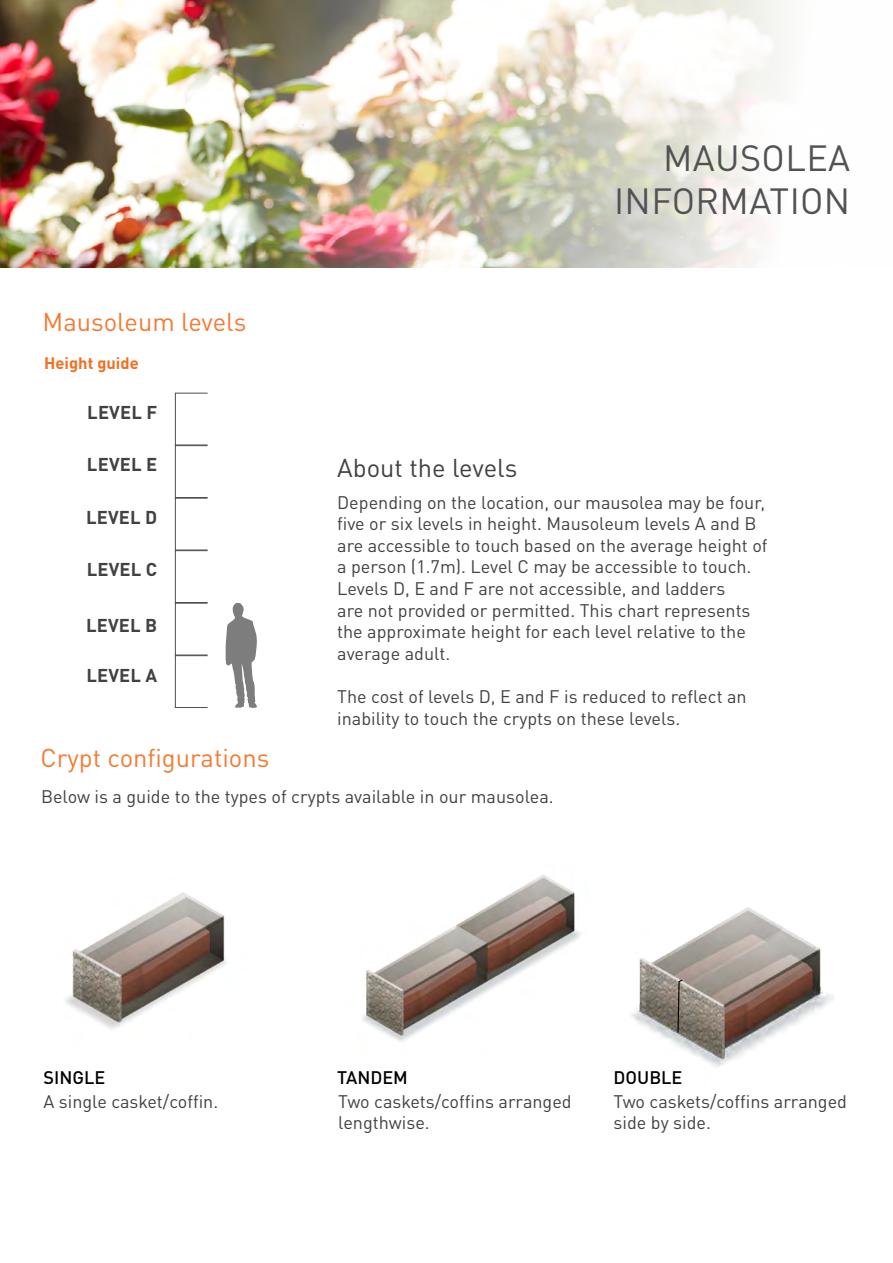
<style>
.page{position:relative;width:893px;height:1263px;background:#fff}
.page>*{position:absolute;margin:0;border:0;box-sizing:border-box;transform-origin:0 0}
.t1{font:36px/43.2px "DINOT";letter-spacing:.01em;color:#515254;text-align:right}
.t2{font:25.5px "DINOT";color:#f47b32}
.t3{font:25.5px "DINOT";color:#414042}
.t4{font:700 18.3px "DINOT";letter-spacing:.01em;color:#414042}
.t5{font:18px/21.6px "DINOT";color:#414042}
.t6{font:500 18px "DINOT";color:#000}
.t7{font:700 16.5px "DINOT";color:#f36e21}
</style>
<div class="page">
<img style="left:0;top:0;width:788px;height:267px">
<div style="left:175px;top:655px;width:33px;height:53px;border:1px solid #4d4d4f"></div>
<div style="left:175px;top:603px;width:33px;height:52px;border:1px solid #4d4d4f"></div>
<div style="left:175px;top:550px;width:33px;height:53px;border:1px solid #4d4d4f"></div>
<div style="left:175px;top:498px;width:33px;height:52px;border:1px solid #4d4d4f"></div>
<div style="left:175px;top:445px;width:33px;height:53px;border:1px solid #4d4d4f"></div>
<svg style="left:226px;top:603px;width:31px;height:105px"></svg>
<img style="left:65px;top:892px;width:162px;height:137px">
<img style="left:363px;top:875px;width:218px;height:167px">
<img style="left:631px;top:907px;width:203px;height:160px">
<svg style="left:677px;top:980px;width:6px;height:53px"></svg>
<div style="left:175px;top:393px;width:33px;height:52px;border:1px solid #4d4d4f"></div>
<h2 class="t2" style="left:43px;top:306px;width:205px">Mausoleum levels</h2>
<p class="t7" style="left:44px;top:352px;width:96px">Height guide</p>
<p class="t4" style="left:87px;top:400px;width:72px">LEVEL F</p>
<p class="t4" style="left:87px;top:453px;width:72px">LEVEL E</p>
<p class="t4" style="left:86px;top:505px;width:73px">LEVEL D</p>
<p class="t4" style="left:87px;top:558px;width:72px">LEVEL C</p>
<p class="t4" style="left:86px;top:613px;width:73px">LEVEL B</p>
<p class="t4" style="left:86px;top:663px;width:72px">LEVEL A</p>
<h2 class="t2" style="left:40px;top:742px;width:230px">Crypt configurations</h2>
<h2 class="t3" style="left:337px;top:451px;width:182px">About the levels</h2>
<h1 class="t1" style="left:614px;top:136px;width:238px">MAUSOLEA<br>INFORMATION</h1>
<p class="t5" style="left:337px;top:491px;width:432px">Depending on the location, our mausolea may be four, five or six levels in height. Mausoleum levels A and B are accessible to touch based on the average height of a person (1.7m). Level C may be accessible to touch.<br>Levels D, E and F are not accessible, and ladders<br>are not provided or permitted. This chart represents the approximate height for each level relative to the average adult.</p>
<p class="t5" style="left:337px;top:685px;width:411px">The cost of levels D, E and F is reduced to reflect an inability to touch the crypts on these levels.</p>
<p class="t5" style="left:41px;top:785px;width:514px">Below is a guide to the types of crypts available in our mausolea.</p>
<p class="t6" style="left:43px;top:1066px;width:63px">SINGLE</p>
<p class="t6" style="left:337px;top:1066px;width:72px">TANDEM</p>
<p class="t6" style="left:614px;top:1066px;width:70px">DOUBLE</p>
<p class="t5" style="left:43px;top:1090px;width:176px">A single casket/coffin.</p>
<p class="t5" style="left:338px;top:1091px;width:235px;line-height:21px">Two caskets/coffins arranged lengthwise.</p>
<p class="t5" style="left:614px;top:1091px;width:235px;line-height:21px">Two caskets/coffins arranged side by side.</p>
</div>
